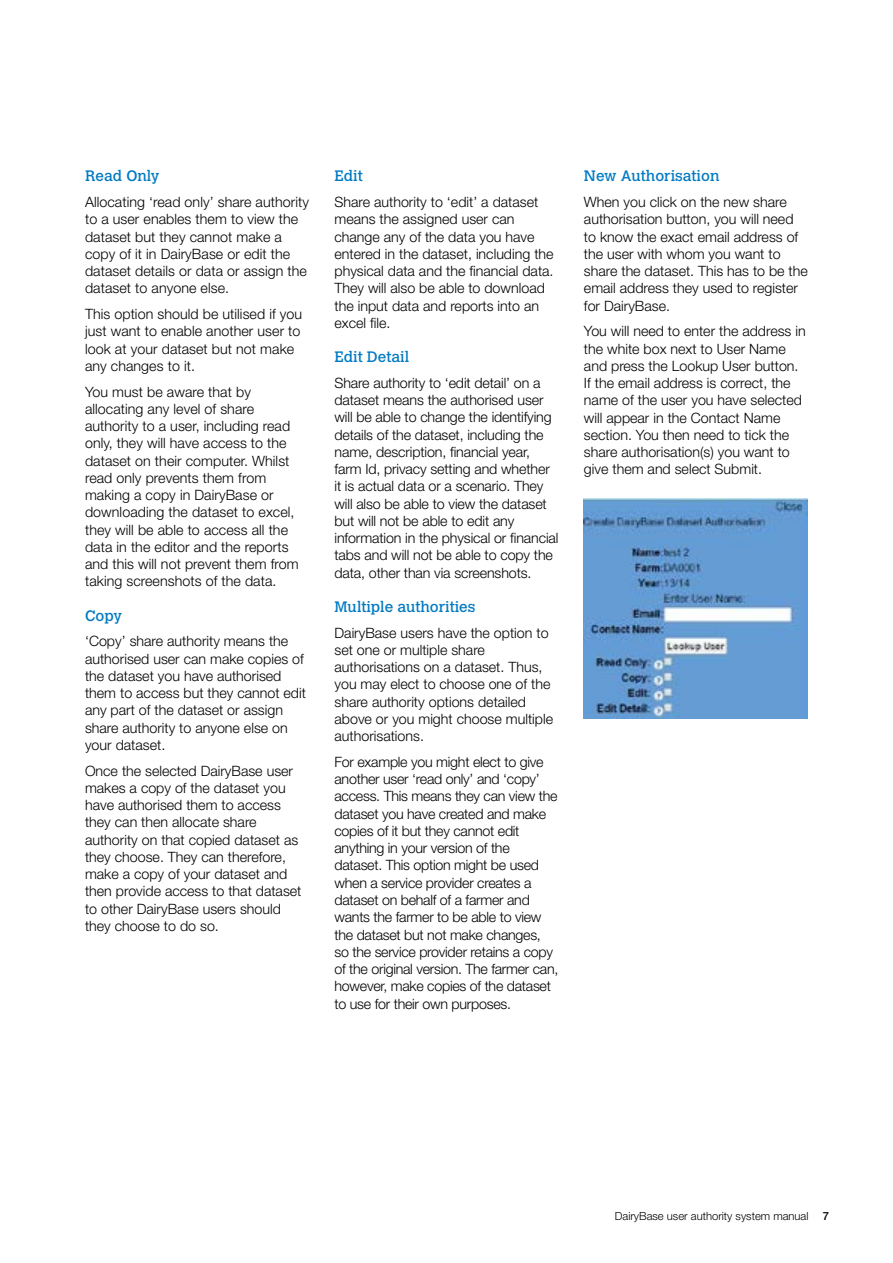
<style>
.page{position:relative;width:893px;height:1263px;background:#fff}
.page>*{position:absolute;margin:0;border:0;box-sizing:border-box;transform-origin:0 0}
.t1{font:15px "Calvert MT Std";color:#007ac2}
.t2{font:300 14.25px/17.2px "Helvetica Neue LT Std";color:#000}
.t3{font:300 14.25px/17.2px "Helvetica Neue LT Std";letter-spacing:-.02em;color:#000}
.t4{font:300 11.25px "Helvetica Neue LT Std";color:#000}
.t5{font:500 11.25px "Helvetica Neue LT Std";color:#000}
</style>
<div class="page">
<img style="left:584px;top:498px;width:224px;height:221px">
<p class="t1" style="left:85px;top:167px;width:76px">Read Only</p>
<p class="t2" style="left:85px;top:193px;width:225px">Allocating ‘read only’ share authority to a user enables them to view the dataset but they cannot make a copy of it in DairyBase or edit the dataset details or data or assign the dataset to anyone else.</p>
<p class="t2" style="left:85px;top:305px;width:219px">This option should be utilised if you just want to enable another user to look at your dataset but not make any changes to it.</p>
<p class="t2" style="left:85px;top:383px;width:215px">You must be aware that by allocating any level of share authority to a user, including read only, they will have access to the dataset on their computer. Whilst read only prevents them from making a copy in DairyBase or downloading the dataset to excel, they will be able to access all the data in the editor and the reports and this will not prevent them from taking screenshots of the data.</p>
<p class="t1" style="left:85px;top:607px;width:39px">Copy</p>
<p class="t2" style="left:85px;top:632px;width:222px">‘Copy’ share authority means the authorised user can make copies of the dataset you have authorised them to access but they cannot edit any part of the dataset or assign share authority to anyone else on your dataset.</p>
<p class="t2" style="left:85px;top:762px;width:218px">Once the selected DairyBase user makes a copy of the dataset you have authorised them to access they can then allocate share authority on that copied dataset as they choose. They can therefore, make a copy of your dataset and then provide access to that dataset to other DairyBase users should they choose to do so.</p>
<p class="t1" style="left:334px;top:167px;width:30px">Edit</p>
<p class="t2" style="left:334px;top:193px;width:221px">Share authority to ‘edit’ a dataset means the assigned user can change any of the data you have entered in the dataset, including the physical data and the financial data.<br>They will also be able to download the input data and reports into an excel file.</p>
<p class="t1" style="left:334px;top:348px;width:76px">Edit Detail</p>
<p class="t2" style="left:334px;top:374px;width:225px">Share authority to ‘edit detail’ on a dataset means the authorised user will be able to change the identifying details of the dataset, including the name, description, financial year, farm Id, privacy setting and whether it is actual data or a scenario. They will also be able to view the dataset but will not be able to edit any information in the physical or financial tabs and will not be able to copy the data, other than via screenshots.</p>
<p class="t1" style="left:334px;top:598px;width:143px">Multiple authorities</p>
<p class="t2" style="left:334px;top:624px;width:220px">DairyBase users have the option to set one or multiple share authorisations on a dataset. Thus, you may elect to choose one of the share authority options detailed above or you might choose multiple authorisations.</p>
<p class="t3" style="left:334px;top:753px;width:225px">For example you might elect to give another user ‘read only’ and ‘copy’ access. This means they can view the dataset you have created and make copies of it but they cannot edit anything in your version of the dataset. This option might be used when a service provider creates a dataset on behalf of a farmer and wants the farmer to be able to view the dataset but not make changes, so the service provider retains a copy of the original version. The farmer can, however, make copies of the dataset to use for their own purposes.</p>
<p class="t1" style="left:584px;top:167px;width:137px">New Authorisation</p>
<p class="t2" style="left:584px;top:193px;width:225px">When you click on the new share authorisation button, you will need to know the exact email address of the user with whom you want to share the dataset. This has to be the email address they used to register for DairyBase.</p>
<p class="t2" style="left:584px;top:322px;width:223px">You will need to enter the address in the white box next to User Name and press the Lookup User button.<br>If the email address is correct, the name of the user you have selected will appear in the Contact Name section. You then need to tick the share authorisation(s) you want to give them and select Submit.</p>
<p class="t4" style="left:615px;top:1209px;width:195px">DairyBase user authority system manual</p>
<p class="t5" style="left:823px;top:1210px;width:8px">7</p>
</div>
